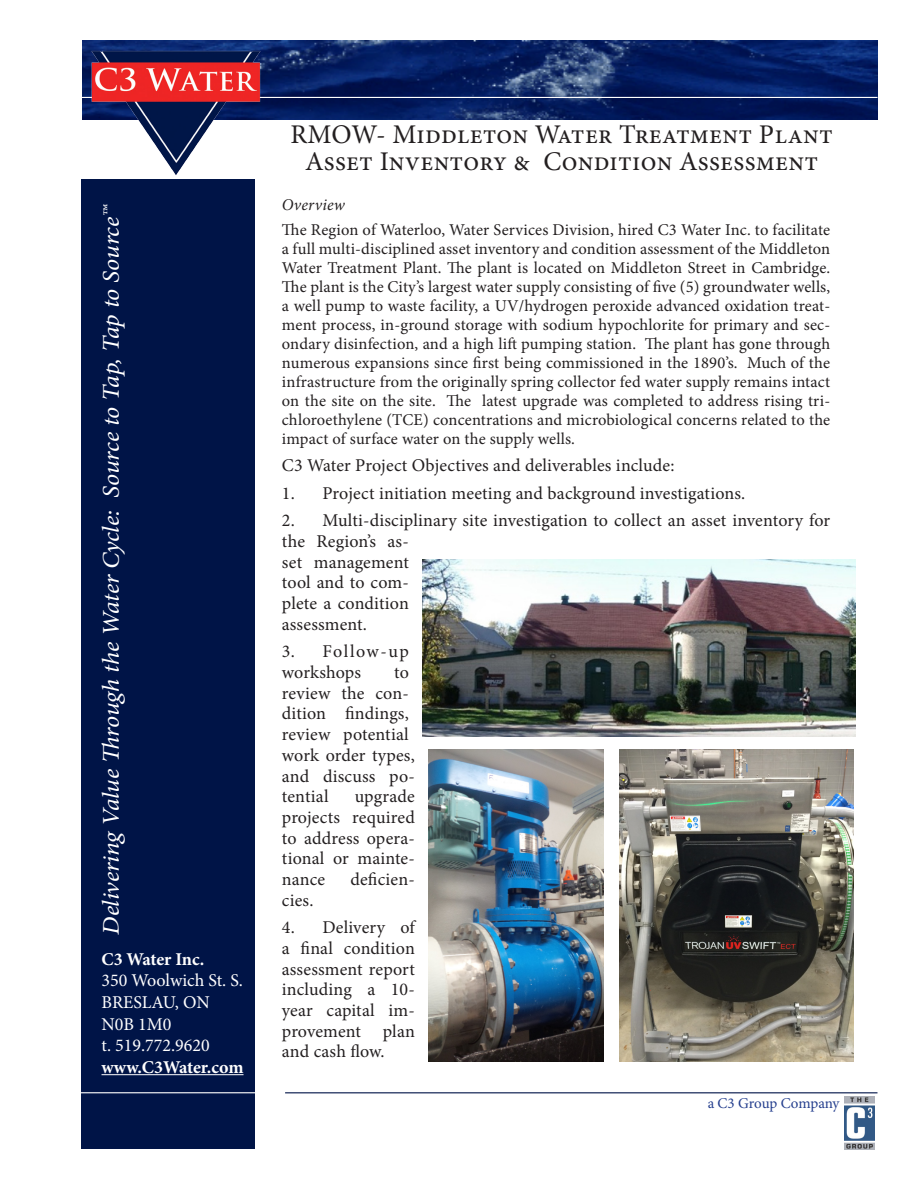
<style>
.page{position:relative;width:918px;height:1188px;background:#fff}
.page>*{position:absolute;margin:0;border:0;box-sizing:border-box;transform-origin:0 0}
.Body_Text{font:27px/27px "Minion Pro";letter-spacing:.01em;color:#231f20;text-align:center}
.t1{font:italic 24px "Minion Pro";letter-spacing:-.01em;color:#fff;scale:1.07 1}
.t2{font:18px/20.7px "Minion Pro";letter-spacing:.01em;color:#231f20}
.t3{font:18px "Minion Pro";color:#fff}
.t4{font:700 18px "Minion Pro";letter-spacing:-.005em;color:#fff}
.t5{font:16.5px/19px "Minion Pro";letter-spacing:.01em;color:#231f20;text-align:justify}
.t6{font:italic 16.5px "Minion Pro";letter-spacing:.015em;color:#231f20}
.t7{font:15px "Minion Pro";color:#253f8e}
</style>
<div class="page">
<div style="left:81px;top:179px;width:174px;height:970px;background:#001447"></div>
<img style="left:82px;top:41px;width:796px;height:78px">
<hr style="left:81px;top:97px;width:797px;height:1px;background:#fff">
<img style="left:84px;top:45px;width:183px;height:130px">
<hr style="left:81px;top:1092px;width:204px;height:1px;background:#fff">
<hr style="left:102px;top:1074px;width:142px;height:1px;background:#fff">
<hr style="left:285px;top:1092px;width:593px;height:1px;background:#001447">
<img style="left:844px;top:1096px;width:31px;height:54px">
<img style="left:620px;top:749px;width:233px;height:312px">
<img style="left:428px;top:749px;width:176px;height:312px">
<img style="left:422px;top:559px;width:434px;height:178px">
<p class="t1" style="left:95px;top:935px;width:684px;rotate:-90deg">Delivering Value Through the Water Cycle: Source to Tap, Tap to Source™</p>
<p class="t4" style="left:102px;top:946px;width:104px">C3 Water Inc.</p>
<p class="t3" style="left:102px;top:969px;width:143px">350 Woolwich St. S.</p>
<p class="t3" style="left:102px;top:990px;width:110px">BRESLAU, ON</p>
<p class="t3" style="left:102px;top:1012px;width:72px">N0B 1M0</p>
<p class="t3" style="left:102px;top:1033px;width:110px">t. 519.772.9620</p>
<p class="t4" style="left:102px;top:1054px;width:144px">www.C3Water.com</p>
<p class="Body_Text" style="left:290px;top:121px;width:544px">RMOW- Middleton Water Treatment Plant<br>Asset Inventory &amp; Condition Assessment</p>
<p class="t6" style="left:282px;top:193px;width:65px">Overview</p>
<p class="t5" style="left:282px;top:221px;width:550px">The Region of Waterloo, Water Services Division, hired C3 Water Inc. to facilitate a full multi-disciplined asset inventory and condition assessment of the Middleton Water Treatment Plant. The plant is located on Middleton Street in Cambridge.<br>The plant is the City’s largest water supply consisting of five (5) groundwater wells, a well pump to waste facility, a UV/hydrogen peroxide advanced oxidation treat&shy;ment process, in-ground storage with sodium hypochlorite for primary and sec&shy;ondary disinfection, and a high lift pumping station. The plant has gone through numerous expansions since first being commissioned in the 1890’s. Much of the infrastructure from the originally spring collector fed water supply remains intact on the site on the site. The latest upgrade was completed to address rising tri&shy;chloroethylene (TCE) concentrations and microbiological concerns related to the impact of surface water on the supply wells.</p>
<p class="t2" style="left:282px;top:455px;width:394px">C3 Water Project Objectives and deliverables include:</p>
<p class="t2" style="left:282px;top:483px;width:465px">1. Project initiation meeting and background investigations.</p>
<p class="t2" style="left:282px;top:510px;width:550px">2. Multi-disciplinary site investigation to collect an asset inventory for the Region’s as-<br>set management<br>tool and to com-<br>plete a condition<br>assessment.</p>
<p class="t2" style="left:282px;top:641px;width:128px">3. Follow-up workshops</p>
<p class="t2" style="left:282px;top:662px;width:134px;text-indent:112px">to review the con&shy;dition findings, review potential work order types, and discuss po&shy;tential</p>
<p class="t2" style="left:282px;top:786px;width:134px;text-align:justify;text-indent:73px">upgrade projects required to address opera&shy;tional or mainte&shy;nance</p>
<p class="t2" style="left:350px;top:869px;width:66px">deficien-</p>
<p class="t2" style="left:282px;top:890px;width:33px">cies.</p>
<p class="t2" style="left:282px;top:917px;width:134px;text-align:justify">4. Delivery of a final condition assessment report including a 10- year capital im&shy;provement plan and cash flow.</p>
<p class="t7" style="left:708px;top:1093px;width:134px">a C3 Group Company</p>
</div>
